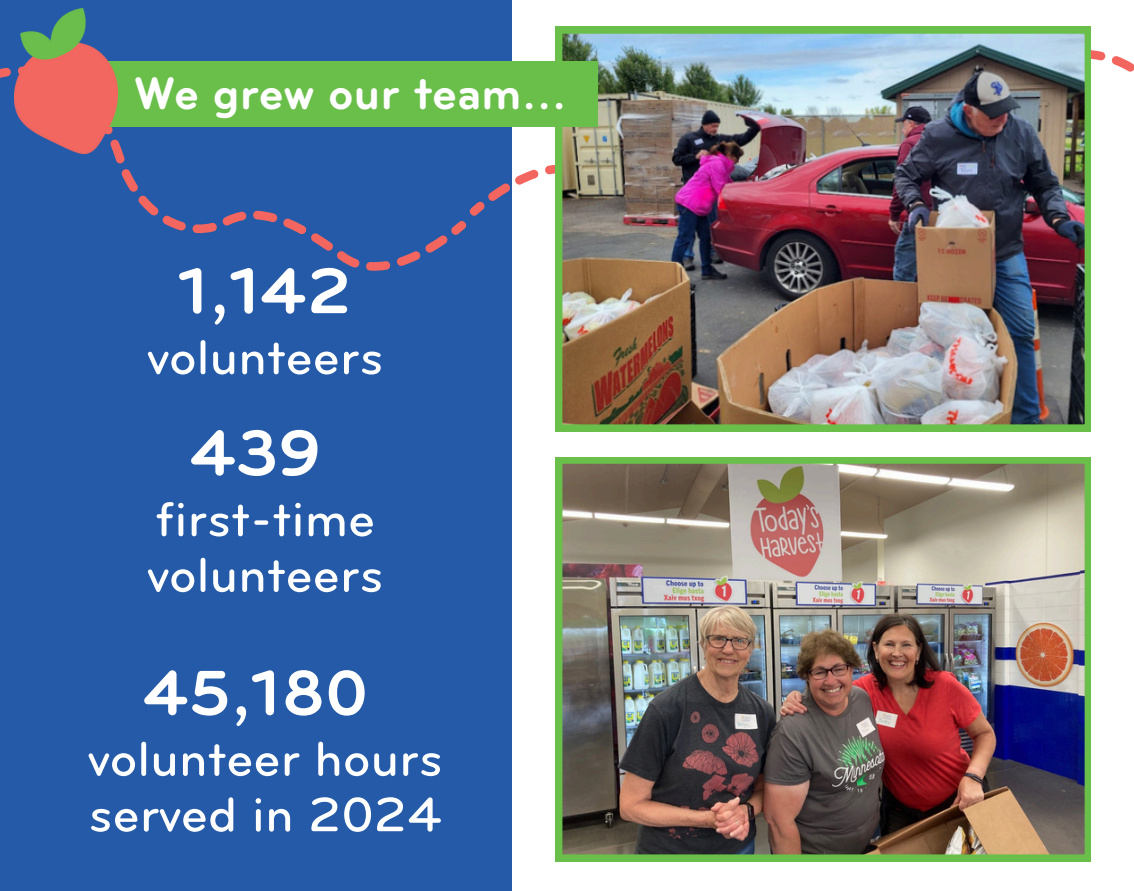
<style>
.page{position:relative;width:1134px;height:891px;background:#fff}
.page>*{position:absolute;margin:0;border:0;box-sizing:border-box;transform-origin:0 0}
.t1{font:700 66.83px "Bryant";color:#fff}
.t2{font:700 65.92px "Bryant";color:#fff}
.t3{font:500 50.18px/55.8px "Bryant";color:#fff}
.t4{font:700 47.25px "Bryant";color:#fff}
</style>
<div class="page">
<div style="left:0;top:0;width:511px;height:891px;background:#255aa8"></div>
<svg style="left:0;top:8px;width:448px;height:263px"></svg>
<svg style="left:451px;top:201px;width:34px;height:34px"></svg>
<svg style="left:488px;top:18px;width:494px;height:501px"></svg>
<svg style="left:1025px;top:26px;width:109px;height:406px"></svg>
<img style="left:556px;top:27px;width:535px;height:404px">
<div style="left:75px;top:61px;width:523px;height:66px;background:#6abf4a"></div>
<img style="left:15px;top:9px;width:103px;height:145px">
<img style="left:556px;top:457px;width:535px;height:404px">
<p class="t4" style="left:135px;top:77px;width:434px">We grew our team...</p>
<h1 class="t1" style="left:179px;top:268px;width:174px">1,142</h1>
<h1 class="t3" style="left:147px;top:334px;width:238px">volunteers</h1>
<h1 class="t1" style="left:190px;top:430px;width:132px">439</h1>
<h1 class="t3" style="left:147px;top:496px;width:238px">first-time volunteers</h1>
<h1 class="t2" style="left:143px;top:670px;width:226px">45,180</h1>
<h1 class="t3" style="left:88px;top:736px;width:357px">volunteer hours served in 2024</h1>
</div>
